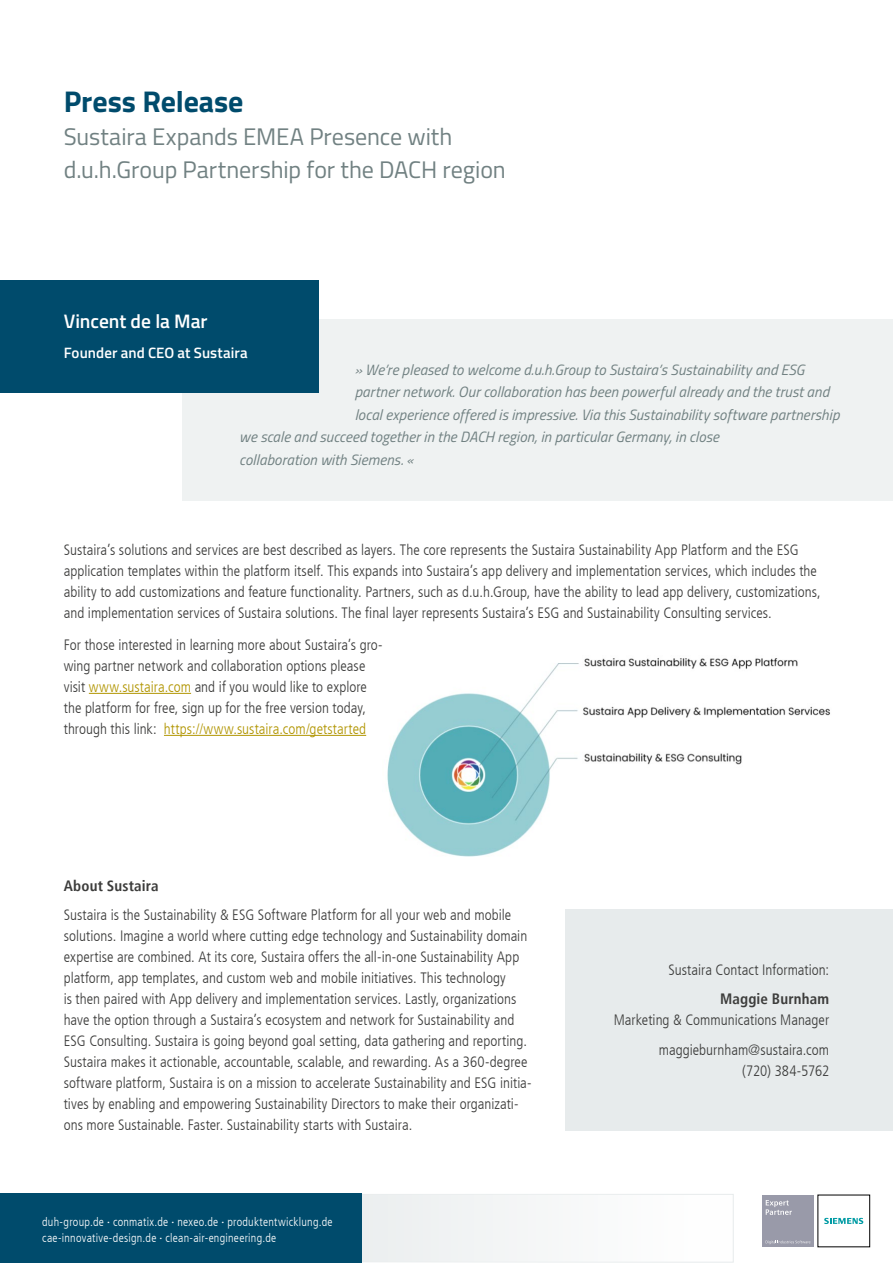
<style>
.page{position:relative;width:893px;height:1263px;background:#fff}
.page>*{position:absolute;margin:0;border:0;box-sizing:border-box;transform-origin:0 0}
.t1{font:700 30px "Titillium";letter-spacing:-.005em;color:#004b6c}
.t2{font:24px/33px "Titillium";letter-spacing:-.005em;color:#718182}
.t3{font:600 19.5px "Titillium";letter-spacing:-.005em;color:#fff}
.t4{font:300 condensed 15px/21px "Frutiger";color:#3c3c3b}
.t5{font:italic 15px "Titillium";letter-spacing:.005em;color:#718182}
.t6{font:700 condensed 15px "Frutiger";letter-spacing:.01em;color:#3c3c3b}
.t7{font:600 15px "Titillium";letter-spacing:.005em;color:#fff}
.t8{font:300 condensed 12px/16.5px "Frutiger";letter-spacing:.02em;color:#fff}
.s1{color:#b19500}
.s2{font-weight:400}
</style>
<div class="page">
<svg style="left:362px;top:1194px;width:372px;height:69px"></svg>
<div style="left:0;top:1193px;width:362px;height:70px;background:#004b6c"></div>
<svg style="left:824px;top:1218px;width:39px;height:6px"></svg>
<div style="left:762px;top:1195px;width:52px;height:52px;background:#999aa9"></div>
<svg style="left:766px;top:1200px;width:26px;height:15px"></svg>
<svg style="left:766px;top:1240px;width:44px;height:4px"></svg>
<div style="left:566px;top:909px;width:327px;height:221px;background:#e7ebec"></div>
<div style="left:183px;top:319px;width:710px;height:181px;background:#eff2f2"></div>
<div style="left:0;top:280px;width:319px;height:112px;background:#004b6c"></div>
<hr style="left:89px;top:693px;width:102px;height:1px;background:#b19500">
<hr style="left:164px;top:735px;width:202px;height:1px;background:#b19500">
<img style="left:387px;top:658px;width:443px;height:199px">
<h1 class="t1" style="left:64px;top:78px;width:181px">Press Release</h1>
<h2 class="t2" style="left:64px;top:119px;width:444px">Sustaira Expands EMEA Presence with d.u.h.Group Partnership for the DACH region</h2>
<h3 class="t3" style="left:64px;top:307px;width:145px">Vincent de la Mar</h3>
<p class="t7" style="left:64px;top:341px;width:185px">Founder and CEO at Sustaira</p>
<p class="t5" style="left:355px;top:359px;width:451px">» We’re pleased to welcome d.u.h.Group to Sustaira’s Sustainability and ESG</p>
<p class="t5" style="left:355px;top:381px;width:476px">partner network. Our collaboration has been powerful already and the trust and</p>
<p class="t5" style="left:355px;top:404px;width:486px">local experience offered is impressive. Via this Sustainability software partnership</p>
<p class="t5" style="left:239px;top:426px;width:481px">we scale and succeed together in the DACH region, in particular Germany, in close</p>
<p class="t5" style="left:239px;top:449px;width:175px">collaboration with Siemens. «</p>
<p class="t4" style="left:64px;top:539px;width:758px">Sustaira’s solutions and services are best described as layers. The core represents the Sustaira Sustainability App Platform and the ESG application templates within the platform itself. This expands into Sustaira’s app delivery and implementation services, which includes the ability to add customizations and feature functionality. Partners, such as d.u.h.Group, have the ability to lead app delivery, customizations, and implementation services of Sustaira solutions. The final layer represents Sustaira’s ESG and Sustainability Consulting services.</p>
<p class="t4" style="left:64px;top:634px;width:320px">For those interested in learning more about Sustaira’s gro&shy;wing partner network and collaboration options please visit <span class="s1">www.sustaira.com</span> and if you would like to explore the platform for free, sign up for the free version today, through this link: <span class="s1">https://www.sustaira.com/getstarted</span></p>
<p class="t6" style="left:64px;top:876px;width:96px">About Sustaira</p>
<p class="t4" style="left:64px;top:905px;width:469px">Sustaira is the Sustainability &amp; ESG Software Platform for all your web and mobile solutions. Imagine a world where cutting edge technology and Sustainability domain expertise are combined. At its core, Sustaira offers the all-in-one Sustainability App platform, app templates, and custom web and mobile initiatives. This technology<br>is then paired with App delivery and implementation services. Lastly, organizations have the option through a Sustaira’s ecosystem and network for Sustainability and ESG Consulting. Sustaira is going beyond goal setting, data gathering and reporting.<br>Sustaira makes it actionable, accountable, scalable, and rewarding. As a 360-degree software platform, Sustaira is on a mission to accelerate Sustainability and ESG initia&shy;tives by enabling and empowering Sustainability Directors to make their organizati&shy;ons more Sustainable. Faster. Sustainability starts with Sustaira.</p>
<p class="t8" style="left:42px;top:1213px;width:292px">duh-group.de <span class="s2">·</span> conmatix.de <span class="s2">·</span> nexeo.de <span class="s2">·</span> produktentwicklung.de cae-innovative-design.de <span class="s2">·</span> clean-air-engineering.de</p>
<p class="t4" style="left:669px;top:959px;width:162px">Sustaira Contact Information:</p>
<p class="t6" style="left:720px;top:990px;width:111px">Maggie Burnham</p>
<p class="t4" style="left:614px;top:1005px;width:217px;line-height:29.5px;text-align:right">Marketing &amp; Communications Manager maggieburnham@sustaira.com</p>
<p class="t4" style="left:742px;top:1060px;width:88px">(720) 384-5762</p>
</div>
